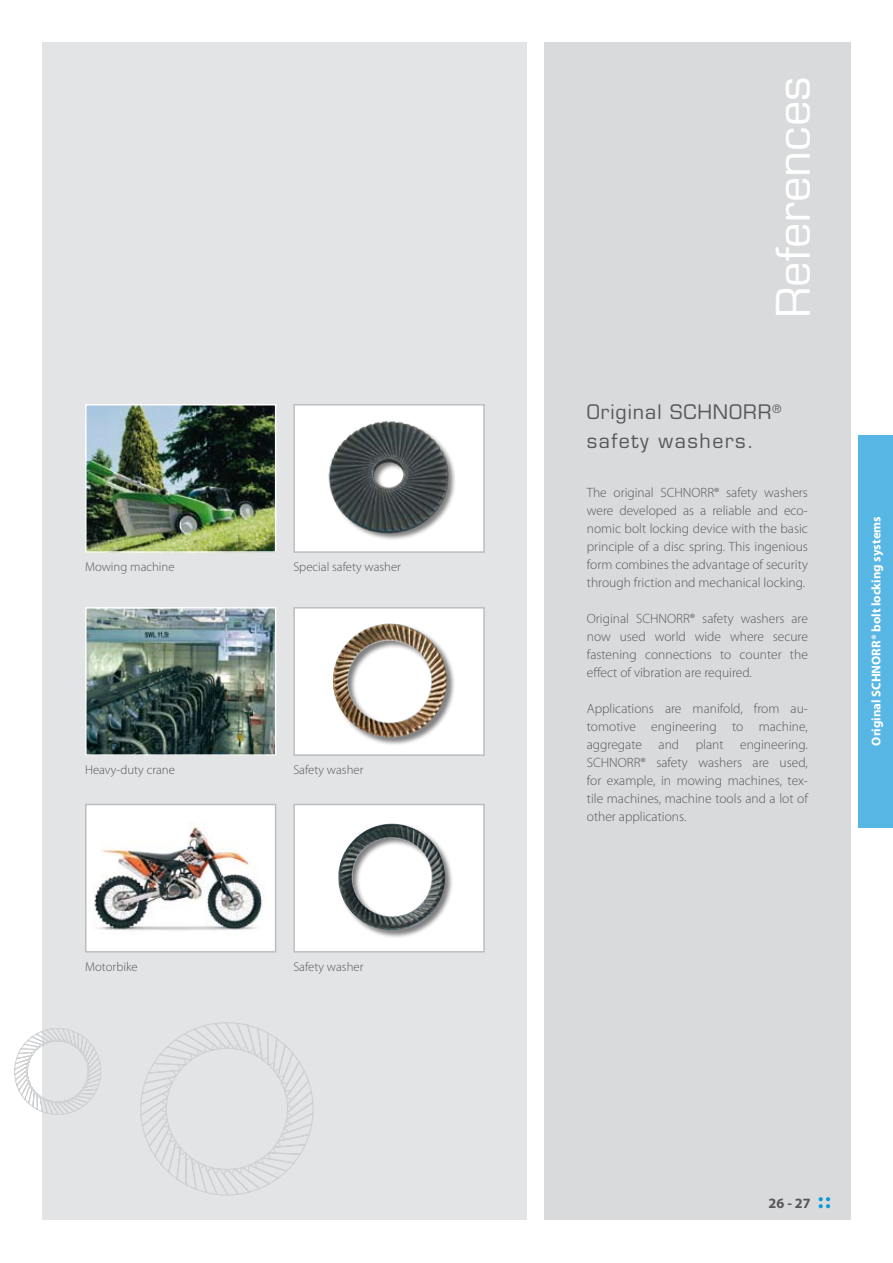
<style>
.page{position:relative;width:893px;height:1263px;background:#fff}
.page>*{position:absolute;margin:0;border:0;box-sizing:border-box;transform-origin:0 0}
.t1{font:45px "Eurostile";color:#fff}
.t2{font:19.5px/28.5px "Eurostile";letter-spacing:.05em;color:#58585a}
.t3{font:700 14.25px "Myriad Pro";color:#58585a}
.t4{font:300 13.5px/18px "Myriad Pro";color:#58585a;text-align:justify}
.t5{font:300 12.75px "Myriad Pro";color:#58585a}
.t6{font:700 12.75px "Myriad Pro";color:#fff}
.s1{font-size:21.9px;color:#0099d7}
</style>
<div class="page">
<div style="left:43px;top:43px;width:484px;height:1177px;background:#e3e4e5"></div>
<div style="left:544px;top:43px;width:306px;height:1177px;background:#d9dadb"></div>
<svg style="left:140px;top:1022px;width:174px;height:174px"></svg>
<svg style="left:14px;top:1027px;width:87px;height:88px"></svg>
<div style="left:859px;top:435px;width:34px;height:392px;background:#57b6e3"></div>
<img style="left:88px;top:610px;width:185px;height:143px">
<div style="left:85px;top:607px;width:191px;height:149px;border:2px solid #fff"></div>
<div style="left:294px;top:608px;width:190px;height:147px;background:#fff"></div>
<div style="left:333px;top:623px;width:123px;height:123px;background:#000;opacity:.5"></div>
<img style="left:333px;top:623px;width:114px;height:115px">
<div style="left:293px;top:607px;width:192px;height:149px;border:2px solid #bcbdbf"></div>
<div style="left:294px;top:804px;width:190px;height:148px;background:#fff"></div>
<div style="left:338px;top:823px;width:116px;height:116px;background:#000;opacity:.5"></div>
<img style="left:338px;top:824px;width:107px;height:107px">
<div style="left:293px;top:804px;width:192px;height:148px;border:2px solid #bcbdbf"></div>
<img style="left:88px;top:407px;width:185px;height:143px">
<div style="left:85px;top:404px;width:191px;height:149px;border:2px solid #fff"></div>
<div style="left:294px;top:405px;width:190px;height:147px;background:#fff"></div>
<img style="left:328px;top:421px;width:127px;height:119px">
<div style="left:293px;top:404px;width:192px;height:149px;border:2px solid #bcbdbf"></div>
<div style="left:86px;top:804px;width:190px;height:148px;background:#fff"></div>
<img style="left:93px;top:822px;width:170px;height:109px">
<div style="left:85px;top:804px;width:191px;height:148px;border:2px solid #bcbdbf"></div>
<p class="t5" style="left:85px;top:560px;width:91px">Mowing machine</p>
<p class="t5" style="left:293px;top:560px;width:109px">Special safety washer</p>
<p class="t5" style="left:85px;top:763px;width:91px">Heavy-duty crane</p>
<p class="t5" style="left:85px;top:959px;width:54px">Motorbike</p>
<p class="t5" style="left:293px;top:763px;width:72px">Safety washer</p>
<p class="t5" style="left:293px;top:959px;width:72px">Safety washer</p>
<h1 class="t1" style="left:766px;top:318px;width:243px;rotate:-90deg">References</h1>
<h2 class="t2" style="left:587px;top:398px;width:196px">Original SCHNORR<sup>® </sup>safety washers.</h2>
<p class="t4" style="left:587px;top:484px;width:223px">The original SCHNORR® safety washers were developed as a reliable and eco&shy;nomic bolt locking device with the basic principle of a disc spring. This ingenious form combines the advantage of security through friction and mechanical locking.</p>
<p class="t4" style="left:587px;top:610px;width:223px">Original SCHNORR® safety washers are now used world wide where secure fastening connections to counter the effect of vibration are required.</p>
<p class="t4" style="left:587px;top:700px;width:223px">Applications are manifold, from au&shy;tomotive engineering to machine, aggregate and plant engineering.<br>SCHNORR® safety washers are used, for example, in mowing machines, tex&shy;tile machines, machine tools and a lot of other applications.</p>
<p class="t6" style="left:868px;top:745px;width:231px;rotate:-90deg">Original SCHNORR® bolt locking systems</p>
<p class="t3" style="left:769px;top:1194px;width:64px">26 - 27 <sup>..</sup><span class="s1">..</span></p>
</div>
